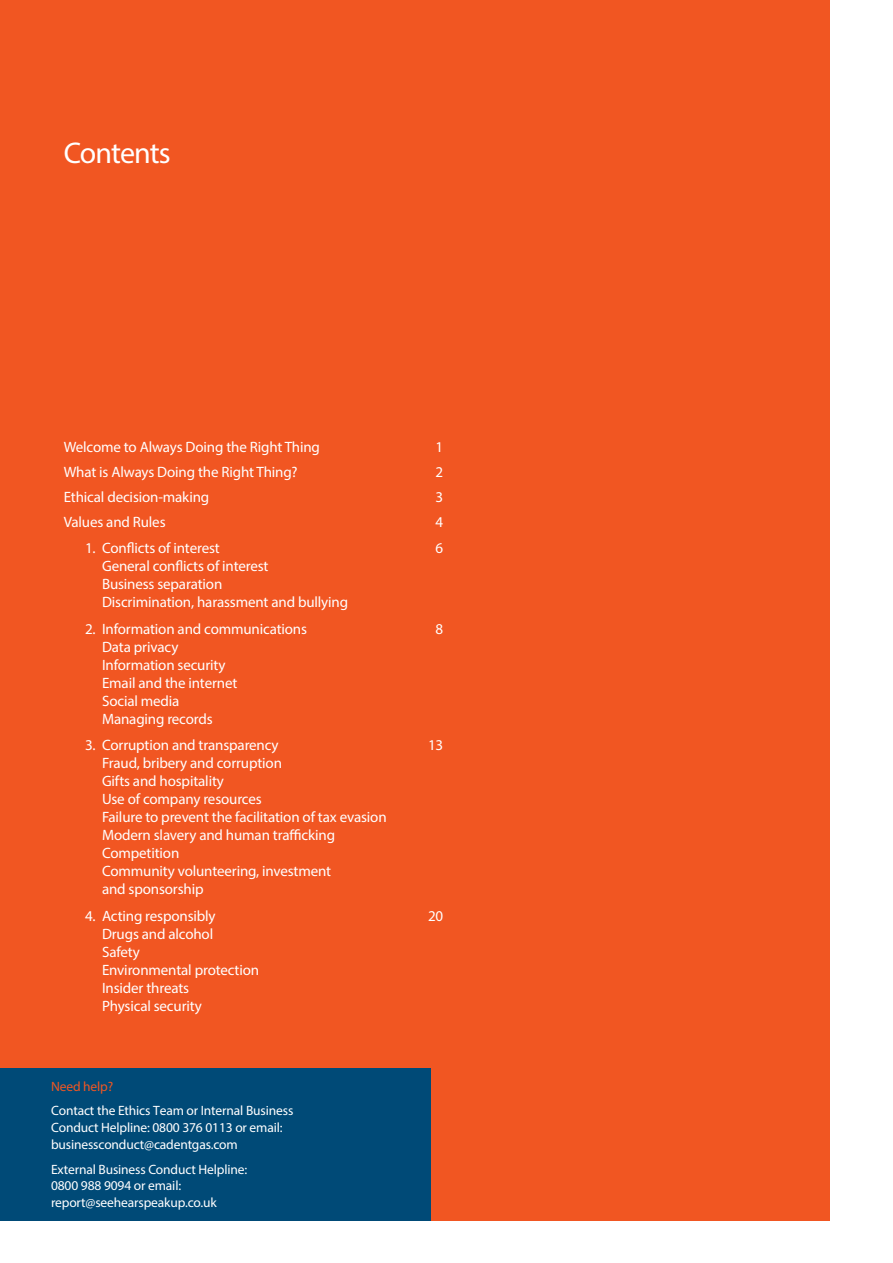
<style>
.page{position:relative;width:893px;height:1263px;background:#fff}
.page>*{position:absolute;margin:0;border:0;box-sizing:border-box;transform-origin:0 0}
.Heading_L1{font:30px "Myriad Pro";letter-spacing:-.035em;color:#fff}
.Body_Copy{font:15px/18px "Myriad Pro";letter-spacing:-.01em;color:#fff}
.Body_Copy-2{font:13.5px/16.5px "Myriad Pro";letter-spacing:-.01em;color:#fff}
.s1{color:#f15622}
</style>
<div class="page">
<div style="left:0;top:0;width:829px;height:1220px;background:#f15622"></div>
<div style="left:0;top:1068px;width:430px;height:152px;background:#004a77"></div>
<p class="Heading_L1" style="left:64px;top:135px;width:108px">Contents</p>
<p class="Body_Copy" style="left:64px;top:437px;width:258px">Welcome to Always Doing the Right Thing</p>
<p class="Body_Copy" style="left:436px;top:437px;width:9px">1</p>
<p class="Body_Copy" style="left:64px;top:462px;width:235px">What is Always Doing the Right Thing?</p>
<p class="Body_Copy" style="left:436px;top:462px;width:9px">2</p>
<p class="Body_Copy" style="left:64px;top:487px;width:147px">Ethical decision-making</p>
<p class="Body_Copy" style="left:436px;top:487px;width:9px">3</p>
<p class="Body_Copy" style="left:64px;top:512px;width:103px">Values and Rules</p>
<p class="Body_Copy" style="left:436px;top:512px;width:9px">4</p>
<p class="Body_Copy" style="left:85px;top:539px;width:136px">1. Conflicts of interest</p>
<p class="Body_Copy" style="left:436px;top:539px;width:9px">6</p>
<p class="Body_Copy" style="left:102px;top:557px;width:248px">General conflicts of interest<br>Business separation<br>Discrimination, harassment and bullying</p>
<p class="Body_Copy" style="left:85px;top:619px;width:224px">2. Information and communications</p>
<p class="Body_Copy" style="left:436px;top:619px;width:9px">8</p>
<p class="Body_Copy" style="left:102px;top:637px;width:137px">Data privacy<br>Information security<br>Email and the internet<br>Social media<br>Managing records</p>
<p class="Body_Copy" style="left:85px;top:736px;width:195px">3. Corruption and transparency</p>
<p class="Body_Copy" style="left:428px;top:736px;width:17px">13</p>
<p class="Body_Copy" style="left:102px;top:754px;width:286px">Fraud, bribery and corruption<br>Gifts and hospitality<br>Use of company resources<br>Failure to prevent the facilitation of tax evasion<br>Modern slavery and human trafficking<br>Competition<br>Community volunteering, investment<br>and sponsorship</p>
<p class="Body_Copy" style="left:85px;top:906px;width:132px">4. Acting responsibly</p>
<p class="Body_Copy" style="left:428px;top:906px;width:17px">20</p>
<p class="Body_Copy" style="left:102px;top:924px;width:159px">Drugs and alcohol<br>Safety<br>Environmental protection<br>Insider threats<br>Physical security</p>
<p class="Body_Copy-2" style="left:51px;top:1073px;width:244px;line-height:24.8px"><span class="s1">Need help?<br></span>Contact the Ethics Team or Internal Business</p>
<p class="Body_Copy-2" style="left:51px;top:1119px;width:233px">Conduct Helpline: 0800 376 0113 or email: businessconduct@cadentgas.com</p>
<p class="Body_Copy-2" style="left:51px;top:1160px;width:198px">External Business Conduct Helpline:<br>0800 988 9094 or email: report@seehearspeakup.co.uk</p>
</div>
